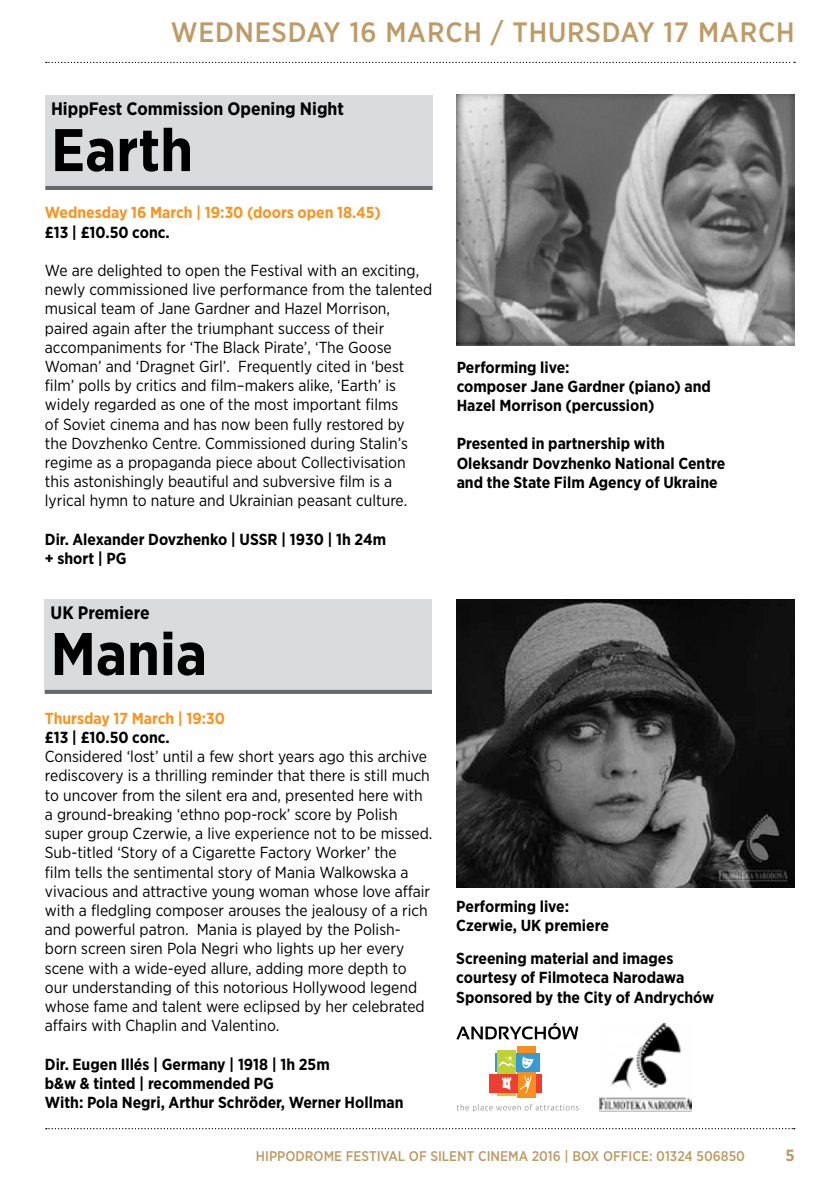
<style>
.page{position:relative;width:840px;height:1191px;background:#fff}
.page>*{position:absolute;margin:0;border:0;box-sizing:border-box;transform-origin:0 0}
.t1{font:700 60px "Gotham Narrow";color:#000}
.t2{font:500 28px "Gotham Narrow";letter-spacing:.03em;color:#be9a65}
.t3{font:700 18px "Gotham Narrow";color:#000}
.t4{font:16px/19.2px "Gotham Narrow";color:#000}
.t5{font:700 16px/19.2px "Gotham Narrow";color:#000}
.t6{font:700 16px "Gotham Narrow";color:#f79520}
.t7{font:500 16px "Gotham Narrow";color:#be9a65}
.t8{font:500 14px "Gotham Narrow";color:#be9a65}
</style>
<div class="page">
<svg style="left:46px;top:62px;width:748px;height:1px"></svg>
<svg style="left:46px;top:1128px;width:748px;height:1px"></svg>
<div style="left:45px;top:95px;width:387px;height:95px;background:#dadbdc"></div>
<hr style="left:45px;top:186px;width:387px;height:4px;background:#67686b">
<img style="left:456px;top:599px;width:337px;height:288px">
<img style="left:599px;top:1023px;width:92px;height:88px">
<div style="left:513px;top:1073px;width:28px;height:19px;background:#ef3e31"></div>
<div style="left:517px;top:1046px;width:19px;height:51px;background:#f78f1e"></div>
<div style="left:495px;top:1053px;width:44px;height:19px;background:#369ad3"></div>
<div style="left:496px;top:1050px;width:19px;height:45px;background:#bcd331"></div>
<div style="left:488px;top:1073px;width:29px;height:19px;background:#ef3e31"></div>
<svg style="left:498px;top:1056px;width:35px;height:38px"></svg>
<svg style="left:456px;top:1023px;width:122px;height:16px"></svg>
<svg style="left:457px;top:1104px;width:121px;height:7px"></svg>
<img style="left:456px;top:95px;width:337px;height:250px">
<div style="left:45px;top:599px;width:386px;height:95px;background:#dadbdc"></div>
<hr style="left:45px;top:690px;width:386px;height:4px;background:#67686b">
<h2 class="t2" style="left:170px;top:15px;width:47px">WEDNESDA</h2>
<h2 class="t2" style="left:323px;top:15px;width:262px">Y 16 MARCH / THURSDA</h2>
<h2 class="t2" style="left:637px;top:15px;width:81px">Y 17 MAR</h2>
<h2 class="t2" style="left:757px;top:15px;width:38px">CH</h2>
<p class="t3" style="left:51px;top:97px;width:294px">HippFest Commission Opening Night</p>
<h1 class="t1" style="left:51px;top:111px;width:143px">Earth</h1>
<p class="t6" style="left:45px;top:202px;width:337px">Wednesday 16 March | 19:30 (doors open 18.45)</p>
<p class="t5" style="left:45px;top:222px;width:126px">£13 | £10.50 conc.</p>
<p class="t4" style="left:45px;top:260px;width:388px">We are delighted to open the Festival with an exciting, newly commissioned live performance from the talented musical team of Jane Gardner and Hazel Morrison, paired again after the triumphant success of their accompaniments for ‘The Black Pirate’, ‘The Goose Woman’ and ‘Dragnet Girl’. Frequently cited in ‘best film’ polls by critics and film–makers alike, ‘Earth’ is widely regarded as one of the most important films<br>of Soviet cinema and has now been fully restored by<br>the Dovzhenko Centre. Commissioned during Stalin’s regime as a propaganda piece about Collectivisation this astonishingly beautiful and subversive film is a lyrical hymn to nature and Ukrainian peasant culture.</p>
<p class="t5" style="left:45px;top:529px;width:342px">Dir. Alexander Dovzhenko | USSR | 1930 | 1h 24m + short | PG</p>
<p class="t3" style="left:51px;top:601px;width:101px">UK Premiere</p>
<h1 class="t1" style="left:51px;top:615px;width:158px">Mania</h1>
<p class="t6" style="left:45px;top:708px;width:182px">Thursday 17 March | 19:30</p>
<p class="t5" style="left:45px;top:727px;width:126px">£13 | £10.50 conc.</p>
<p class="t4" style="left:45px;top:746px;width:389px">Considered ‘lost’ until a few short years ago this archive rediscovery is a thrilling reminder that there is still much to uncover from the silent era and, presented here with a ground-breaking ‘ethno pop-rock’ score by Polish super group Czerwie, a live experience not to be missed.<br>Sub-titled ‘Story of a Cigarette Factory Worker’ the<br>film tells the sentimental story of Mania Walkowska a vivacious and attractive young woman whose love affair with a fledgling composer arouses the jealousy of a rich and powerful patron. Mania is played by the Polish&shy;born screen siren Pola Negri who lights up her every scene with a wide-eyed allure, adding more depth to our understanding of this notorious Hollywood legend whose fame and talent were eclipsed by her celebrated affairs with Chaplin and Valentino.</p>
<p class="t5" style="left:45px;top:1054px;width:360px">Dir. Eugen Illés | Germany | 1918 | 1h 25m<br>b&amp;w &amp; tinted | recommended PG<br>With: Pola Negri, Arthur Schröder, Werner Hollman</p>
<p class="t5" style="left:456px;top:357px;width:256px">Performing live:<br>composer Jane Gardner (piano) and<br>Hazel Morrison (percussion)</p>
<p class="t5" style="left:456px;top:434px;width:270px">Presented in partnership with<br>Oleksandr Dovzhenko National Centre and the State Film Agency of Ukraine</p>
<p class="t5" style="left:456px;top:896px;width:154px">Performing live:<br>Czerwie, UK premiere</p>
<p class="t5" style="left:456px;top:948px;width:259px">Screening material and images courtesy of Filmoteca Narodawa<br>Sponsored by the City of Andrychów</p>
<p class="t8" style="left:256px;top:1146px;width:490px">HIPPODROME FESTIVAL OF SILENT CINEMA 2016 | BOX OFFICE: 01324 506850</p>
<p class="t7" style="left:785px;top:1145px;width:10px">5</p>
</div>
